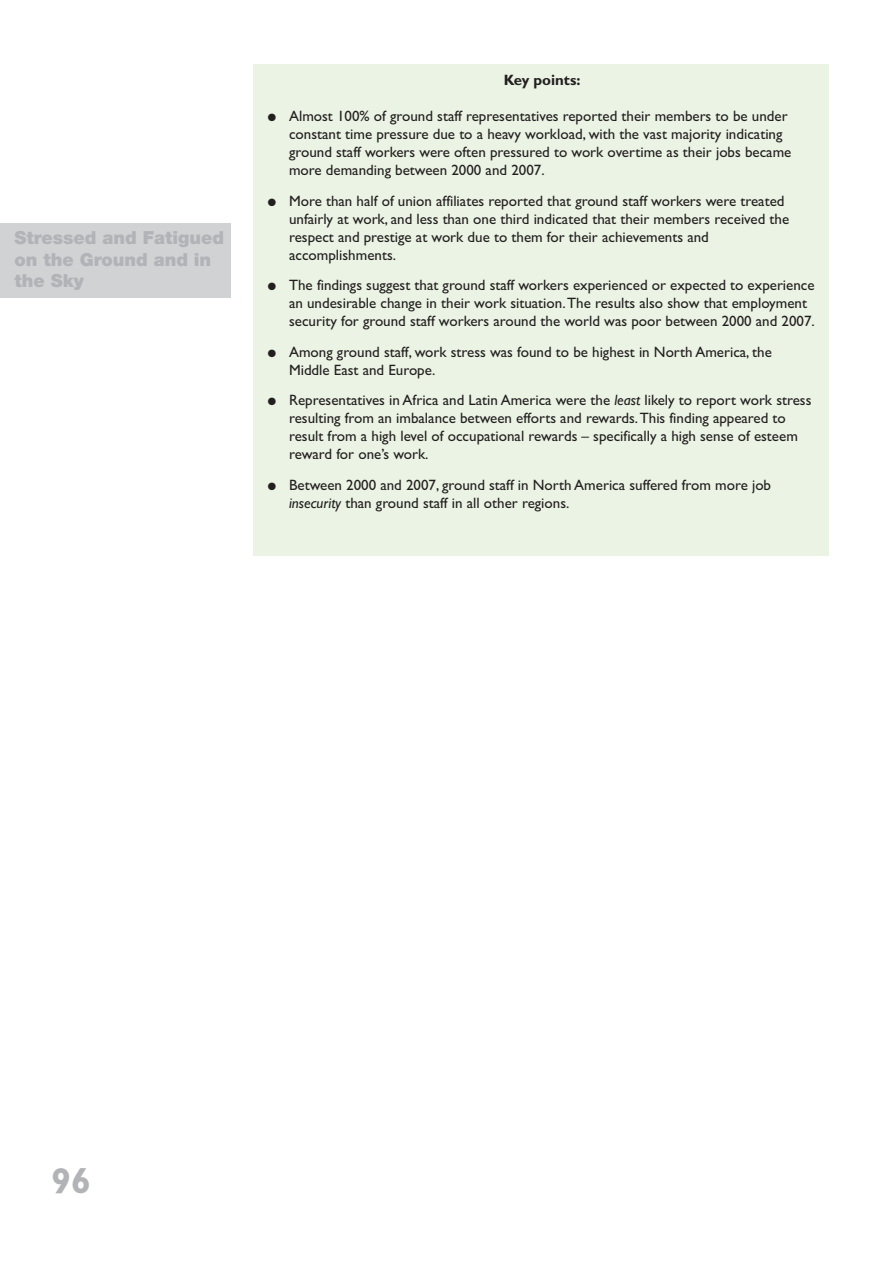
<style>
.page{position:relative;width:893px;height:1263px;background:#fff}
.page>*{position:absolute;margin:0;border:0;box-sizing:border-box;transform-origin:0 0}
.t1{font:700 36px "Gill Sans";color:#b2b3b7}
.t2{font:900 18px/21.6px "Helvetica Neue";color:#b2b3b7}
.t3{font:15px/18px "Gill Sans";color:#231f20}
.t4{font:700 15px "Gill Sans";color:#231f20}
.s1{font-style:italic}
</style>
<div class="page">
<div style="left:253px;top:64px;width:576px;height:491px;background:#ebf4e4"></div>
<div style="left:0;top:223px;width:231px;height:75px;background:#d1d2d4"></div>
<p class="t2" style="left:15px;top:228px;width:211px">Stressed and Fatigued on the Ground and in the Sky</p>
<p class="t4" style="left:504px;top:74px;width:78px">Key points:</p>
<p class="t3" style="left:289px;top:107px;width:504px;text-indent:-21px">● Almost 100% of ground staff representatives reported their members to be under constant time pressure due to a heavy workload, with the vast majority indicating ground staff workers were often pressured to work overtime as their jobs became more demanding between 2000 and 2007.</p>
<p class="t3" style="left:289px;top:191px;width:502px;text-indent:-21px">● More than half of union affiliates reported that ground staff workers were treated unfairly at work, and less than one third indicated that their members received the respect and prestige at work due to them for their achievements and accomplishments.</p>
<p class="t3" style="left:289px;top:276px;width:527px;text-indent:-21px">● The findings suggest that ground staff workers experienced or expected to experience an undesirable change in their work situation.The results also show that employment security for ground staff workers around the world was poor between 2000 and 2007.</p>
<p class="t3" style="left:289px;top:343px;width:484px;text-indent:-21px">● Among ground staff, work stress was found to be highest in North America, the<br>Middle East and Europe.</p>
<p class="t3" style="left:289px;top:391px;width:524px;text-indent:-21px">● Representatives in Africa and Latin America were the <span class="s1">least</span> likely to report work stress resulting from an imbalance between efforts and rewards.This finding appeared to result from a high level of occupational rewards – specifically a high sense of esteem reward for one’s work.</p>
<p class="t3" style="left:289px;top:476px;width:484px;text-indent:-21px">● Between 2000 and 2007, ground staff in North America suffered from more job <span class="s1">insecurity</span> than ground staff in all other regions.</p>
<h1 class="t1" style="left:51px;top:1159px;width:41px">96</h1>
</div>
